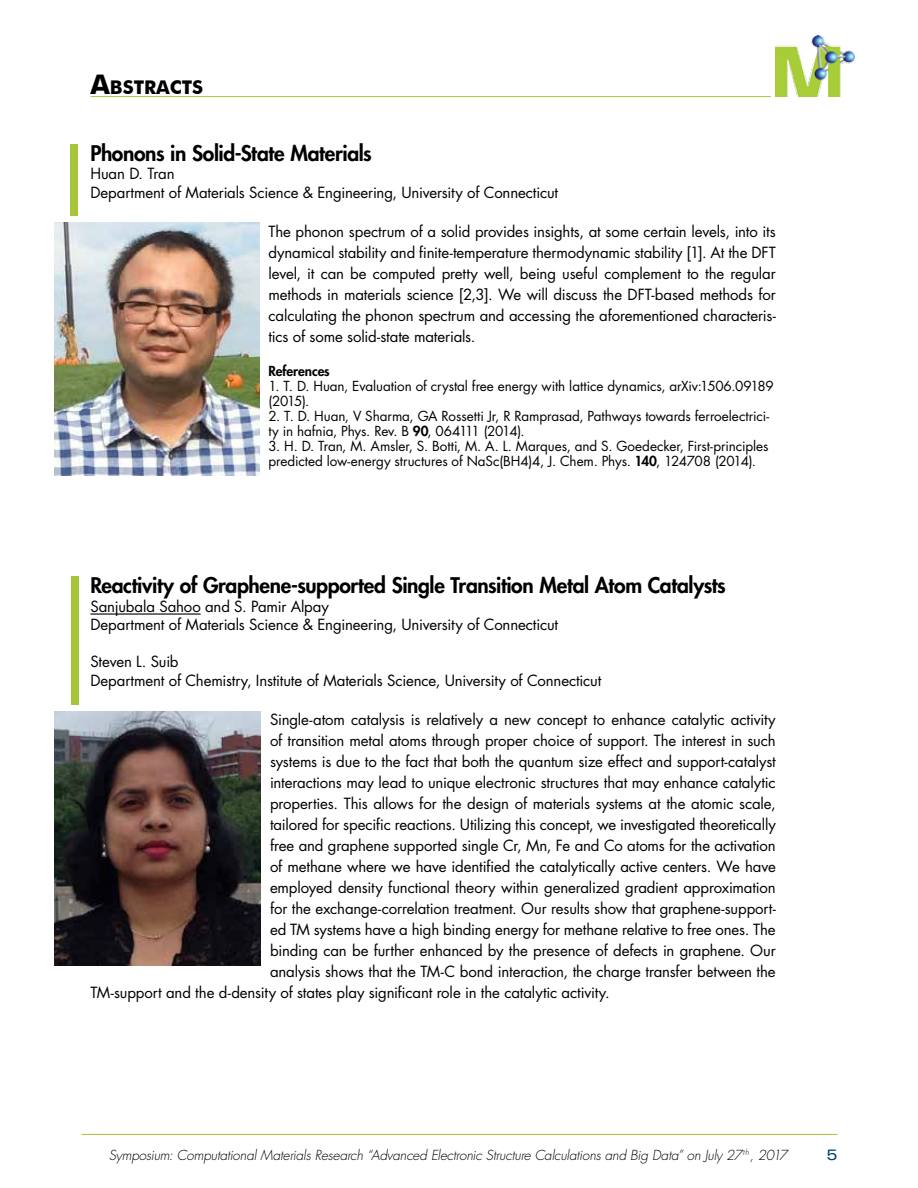
<style>
.page{position:relative;width:918px;height:1188px;background:#fff}
.page>*{position:absolute;margin:0;border:0;box-sizing:border-box;transform-origin:0 0}
.t1{font:800 21px "Futura";letter-spacing:-.015em;color:#000}
.t2{font:700 18.9px "Futura BT";color:#000}
.t3{font:15px/21px "Futura";letter-spacing:-.01em;color:#000}
.t4{font:expanded 15px "Univers";color:#003f6b}
.t5{font:13.5px/15px "Futura";letter-spacing:-.005em;color:#000}
.t6{font:italic 300 13.5px "Futura";letter-spacing:-.015em;color:#000}
.t7{font:800 13.5px "Futura";letter-spacing:-.005em;color:#000}
.s1{font-size:27px}
.s2{font-weight:800}
</style>
<div class="page">
<hr style="left:90px;top:96px;width:681px;height:1px;background:#a7c539">
<hr style="left:81px;top:1134px;width:756px;height:1px;background:#a7c539">
<img style="left:775px;top:35px;width:79px;height:61px">
<hr style="left:90px;top:613px;width:111px;height:2px;background:#000">
<img style="left:54px;top:712px;width:207px;height:254px">
<img style="left:54px;top:222px;width:206px;height:254px">
<div style="left:70px;top:144px;width:8px;height:72px;background:#a7c539"></div>
<div style="left:71px;top:577px;width:8px;height:128px;background:#a7c539"></div>
<p class="t2" style="left:90px;top:75px;width:114px"><span class="s1">A</span>BSTRACTS</p>
<h1 class="t1" style="left:90px;top:139px;width:283px">Phonons in Solid-State Materials</h1>
<p class="t3" style="left:90px;top:164px;width:469px;line-height:18.5px">Huan D. Tran<br>Department of Materials Science &amp; Engineering, University of Connecticut</p>
<p class="t3" style="left:268px;top:221px;width:509px;text-align:justify">The phonon spectrum of a solid provides insights, at some certain levels, into its dynamical stability and finite-temperature thermodynamic stability [1]. At the DFT level, it can be computed pretty well, being useful complement to the regular methods in materials science [2,3]. We will discuss the DFT-based methods for calculating the phonon spectrum and accessing the aforementioned characteris&shy;tics of some solid-state materials.</p>
<p class="t7" style="left:268px;top:362px;width:63px">References</p>
<p class="t5" style="left:268px;top:378px;width:507px">1. T. D. Huan, Evaluation of crystal free energy with lattice dynamics, arXiv:1506.09189 (2015).</p>
<p class="t5" style="left:268px;top:408px;width:502px">2. T. D. Huan, V Sharma, GA Rossetti Jr, R Ramprasad, Pathways towards ferroelectrici&shy;ty in hafnia, Phys. Rev. B <span class="s2">90</span>, 064111 (2014).</p>
<p class="t5" style="left:268px;top:438px;width:502px">3. H. D. Tran, M. Amsler, S. Botti, M. A. L. Marques, and S. Goedecker, First-principles predicted low-energy structures of NaSc(BH4)4, J. Chem. Phys. <span class="s2">140</span>, 124708 (2014).</p>
<h1 class="t1" style="left:90px;top:572px;width:637px">Reactivity of Graphene-supported Single Transition Metal Atom Catalysts</h1>
<p class="t3" style="left:90px;top:597px;width:469px;line-height:18.5px">Sanjubala Sahoo and S. Pamir Alpay<br>Department of Materials Science &amp; Engineering, University of Connecticut</p>
<p class="t3" style="left:90px;top:652px;width:512px;line-height:18.5px">Steven L. Suib<br>Department of Chemistry, Institute of Materials Science, University of Connecticut</p>
<p class="t3" style="left:270px;top:709px;width:507px">Single-atom catalysis is relatively a new concept to enhance catalytic activity</p>
<p class="t3" style="left:270px;top:730px;width:507px">of transition metal atoms through proper choice of support. The interest in such</p>
<p class="t3" style="left:270px;top:751px;width:507px">systems is due to the fact that both the quantum size effect and support-catalyst</p>
<p class="t3" style="left:270px;top:772px;width:507px">interactions may lead to unique electronic structures that may enhance catalytic</p>
<p class="t3" style="left:270px;top:793px;width:507px">properties. This allows for the design of materials systems at the atomic scale,</p>
<p class="t3" style="left:270px;top:814px;width:507px">tailored for specific reactions. Utilizing this concept, we investigated theoretically</p>
<p class="t3" style="left:270px;top:835px;width:507px">free and graphene supported single Cr, Mn, Fe and Co atoms for the activation</p>
<p class="t3" style="left:270px;top:856px;width:507px">of methane where we have identified the catalytically active centers. We have</p>
<p class="t3" style="left:270px;top:877px;width:507px">employed density functional theory within generalized gradient approximation</p>
<p class="t3" style="left:270px;top:898px;width:507px">for the exchange-correlation treatment. Our results show that graphene-support-</p>
<p class="t3" style="left:270px;top:919px;width:507px">ed TM systems have a high binding energy for methane relative to free ones. The</p>
<p class="t3" style="left:270px;top:940px;width:507px">binding can be further enhanced by the presence of defects in graphene. Our</p>
<p class="t3" style="left:270px;top:961px;width:507px">analysis shows that the TM-C bond interaction, the charge transfer between the</p>
<p class="t3" style="left:90px;top:982px;width:521px">TM-support and the d-density of states play significant role in the catalytic activity.</p>
<p class="t6" style="left:109px;top:1146px;width:680px">Symposium: Computational Materials Research “Advanced Electronic Structure Calculations and Big Data” on July 27<sup>th</sup>, 2017</p>
<p class="t4" style="left:826px;top:1145px;width:13px">5</p>
</div>
